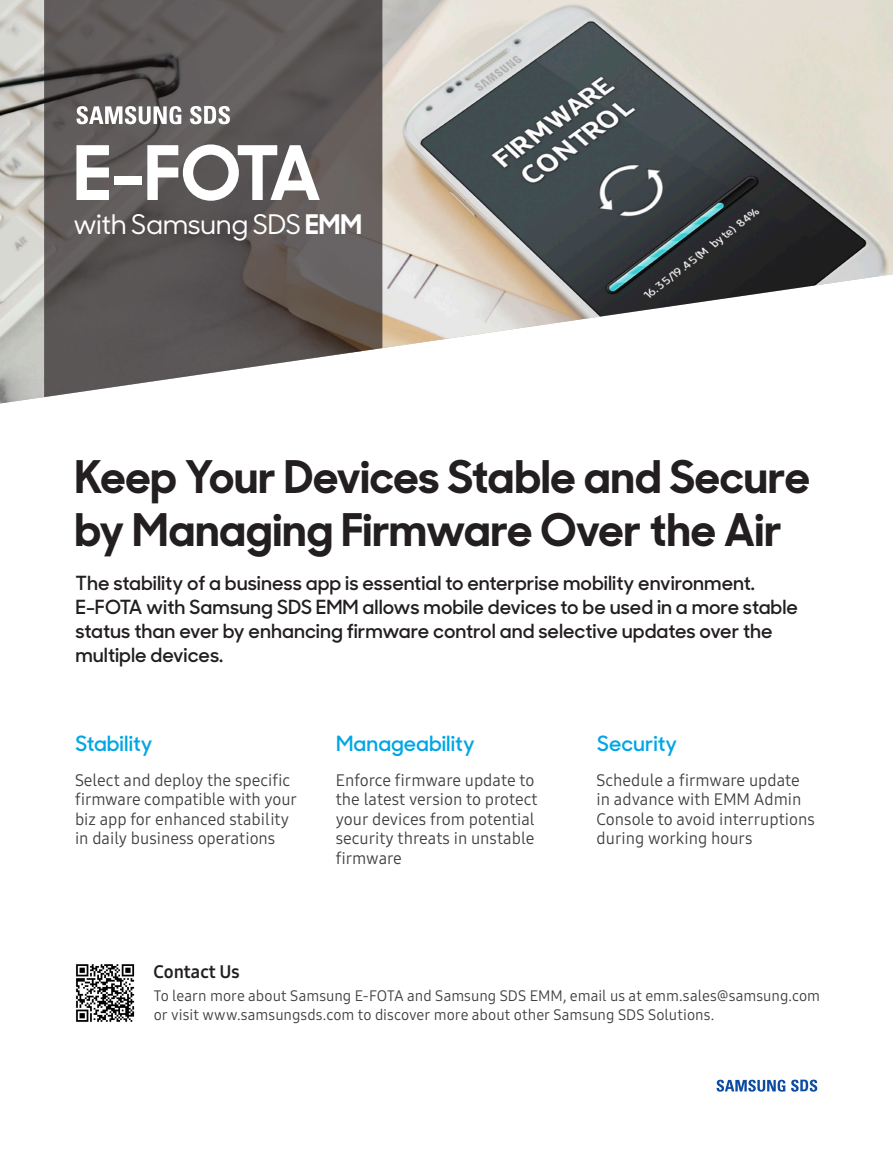
<style>
.page{position:relative;width:893px;height:1149px;background:#fff}
.page>*{position:absolute;margin:0;border:0;box-sizing:border-box;transform-origin:0 0}
.t1{font:700 75px "Sharp Sans No 1";color:#fff}
.t2{font:700 45px "Sharp Sans No 1";color:#231f20}
.t3{font:500 27px "Sharp Sans No 1";letter-spacing:-.02em;color:#fff}
.t4{font:600 21px "Sharp Sans No 1";color:#00a6e4}
.t5{font:600 19.5px/24px "Sharp Sans No 1";color:#231f20}
.t6{font:18px "Samsung One Latin Compact 700";color:#231f20}
.t7{font:16.5px/19.5px "Samsung One Latin Compact 400";color:#3e3e3f}
.t8{font:15px/19.5px "Samsung One Latin Compact 400";color:#3e3e3f}
.s1{font-weight:700}
</style>
<div class="page">
<img style="left:0;top:0;width:893px;height:403px">
<svg style="left:716px;top:1079px;width:69px;height:12px"></svg>
<svg style="left:791px;top:1079px;width:26px;height:12px"></svg>
<img style="left:76px;top:964px;width:59px;height:58px">
<svg style="left:44px;top:0;width:338px;height:397px;fill:#5e5857"></svg>
<svg style="left:76px;top:106px;width:106px;height:18px"></svg>
<svg style="left:190px;top:106px;width:40px;height:18px"></svg>
<p class="t1" style="left:73px;top:111px;width:249px">E-FOTA</p>
<p class="t3" style="left:73px;top:205px;width:290px">with Samsung SDS <span class="s1">EMM</span></p>
<p class="t2" style="left:75px;top:439px;width:737px">Keep Your Devices Stable and Secure</p>
<p class="t2" style="left:75px;top:492px;width:709px">by Managing Firmware Over the Air</p>
<p class="t5" style="left:75px;top:569px;width:681px">The stability of a business app is essential to enterprise mobility environment.</p>
<p class="t5" style="left:75px;top:593px;width:724px">E-FOTA with Samsung SDS EMM allows mobile devices to be used in a more stable status than ever by enhancing firmware control and selective updates over the multiple devices.</p>
<p class="t4" style="left:76px;top:727px;width:78px">Stability</p>
<p class="t7" style="left:75px;top:769px;width:223px">Select and deploy the specific firmware compatible with your biz app for enhanced stability in daily business operations</p>
<p class="t4" style="left:336px;top:727px;width:140px">Manageability</p>
<p class="t7" style="left:336px;top:769px;width:203px">Enforce firmware update to the latest version to protect your devices from potential security threats in unstable firmware</p>
<p class="t4" style="left:597px;top:727px;width:82px">Security</p>
<p class="t7" style="left:597px;top:769px;width:220px">Schedule a firmware update in advance with EMM Admin<br>Console to avoid interruptions during working hours</p>
<p class="t6" style="left:154px;top:959px;width:88px">Contact Us</p>
<p class="t8" style="left:154px;top:985px;width:668px">To learn more about Samsung E-FOTA and Samsung SDS EMM, email us at emm.sales@samsung.com or visit www.samsungsds.com to discover more about other Samsung SDS Solutions.</p>
</div>
